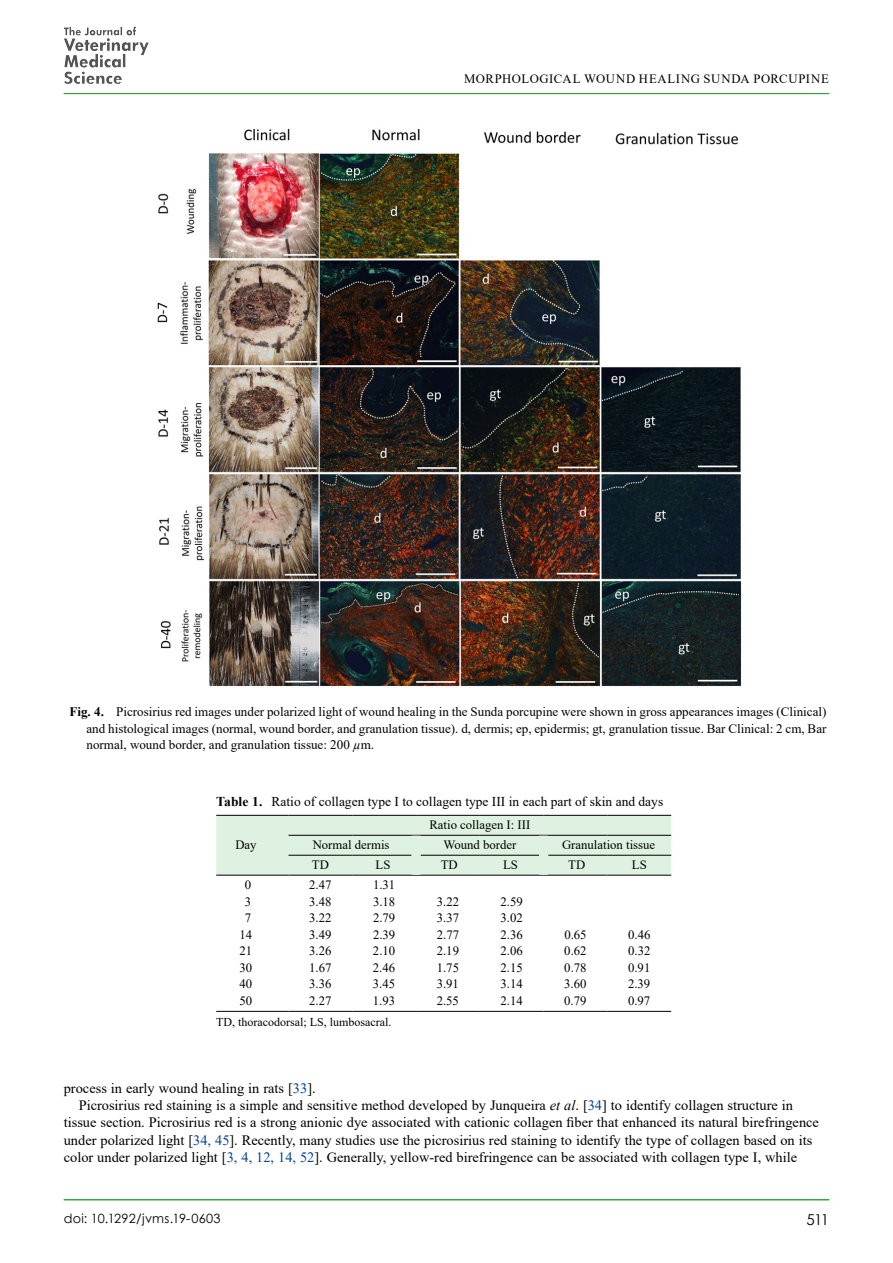
<style>
.page{position:relative;width:893px;height:1263px;background:#fff}
.page>*{position:absolute;margin:0;border:0;box-sizing:border-box;transform-origin:0 0}
.t1{font:15px "Century Gothic";color:#000}
.t2{font:14.25px "Times New Roman";color:#000}
.t3{font:13.5px "Times New Roman";color:#000}
.t4{font:13.05px/16.5px "Times New Roman";color:#000;text-align:justify}
.t5{font:12.75px "Times New Roman";color:#000}
.t6{font:12.75px "Times New Roman";letter-spacing:.05em;color:#000}
.t7{font:12.75px "Century Gothic";letter-spacing:.02em;color:#000}
.t8{font:12px "Times New Roman";color:#000}
.s1{font-weight:700}
.s2{font-style:italic}
.s3{color:#003f98}
</style>
<div class="page">
<img style="left:64px;top:27px;width:74px;height:24px">
<hr style="left:64px;top:93px;width:765px;height:1px;background:#2aa738">
<hr style="left:64px;top:1199px;width:765px;height:1px;background:#2aa738">
<img style="left:157px;top:128px;width:585px;height:559px">
<div style="left:216px;top:816px;width:455px;height:59px;background:#dff2e1"></div>
<hr style="left:216px;top:815px;width:72px;height:1px;background:#000">
<hr style="left:288px;top:815px;width:64px;height:1px;background:#000">
<hr style="left:352px;top:815px;width:64px;height:1px;background:#000">
<hr style="left:416px;top:815px;width:64px;height:1px;background:#000">
<hr style="left:480px;top:815px;width:64px;height:1px;background:#000">
<hr style="left:544px;top:815px;width:63px;height:1px;background:#000">
<hr style="left:607px;top:815px;width:64px;height:1px;background:#000">
<hr style="left:288px;top:835px;width:64px;height:1px;background:#000">
<hr style="left:352px;top:835px;width:64px;height:1px;background:#000">
<hr style="left:416px;top:835px;width:64px;height:1px;background:#000">
<hr style="left:480px;top:835px;width:64px;height:1px;background:#000">
<hr style="left:544px;top:835px;width:63px;height:1px;background:#000">
<hr style="left:607px;top:835px;width:64px;height:1px;background:#000">
<hr style="left:288px;top:855px;width:64px;height:1px;background:#000">
<hr style="left:352px;top:855px;width:60px;height:1px;background:#000">
<hr style="left:421px;top:855px;width:59px;height:1px;background:#000">
<hr style="left:480px;top:855px;width:59px;height:1px;background:#000">
<hr style="left:548px;top:855px;width:59px;height:1px;background:#000">
<hr style="left:607px;top:855px;width:64px;height:1px;background:#000">
<hr style="left:216px;top:875px;width:72px;height:1px;background:#000">
<hr style="left:288px;top:875px;width:64px;height:1px;background:#000">
<hr style="left:352px;top:875px;width:64px;height:1px;background:#000">
<hr style="left:416px;top:875px;width:64px;height:1px;background:#000">
<hr style="left:480px;top:875px;width:64px;height:1px;background:#000">
<hr style="left:544px;top:875px;width:63px;height:1px;background:#000">
<hr style="left:607px;top:875px;width:64px;height:1px;background:#000">
<div style="left:412px;top:836px;width:9px;height:19px;background:#dff2e1"></div>
<div style="left:412px;top:855px;width:9px;height:20px;background:#dff2e1"></div>
<div style="left:539px;top:836px;width:9px;height:19px;background:#dff2e1"></div>
<div style="left:539px;top:855px;width:9px;height:20px;background:#dff2e1"></div>
<hr style="left:216px;top:1011px;width:72px;height:1px;background:#000">
<hr style="left:288px;top:1011px;width:64px;height:1px;background:#000">
<hr style="left:352px;top:1011px;width:64px;height:1px;background:#000">
<hr style="left:416px;top:1011px;width:64px;height:1px;background:#000">
<hr style="left:480px;top:1011px;width:64px;height:1px;background:#000">
<hr style="left:544px;top:1011px;width:63px;height:1px;background:#000">
<hr style="left:607px;top:1011px;width:64px;height:1px;background:#000">
<p class="t6" style="left:464px;top:70px;width:366px">Morphological Wound healing Sunda porcupine</p>
<p class="t4" style="left:87px;top:703px;width:741px;text-indent:-17px"><span class="s1">Fig. 4.</span> Picrosirius red images under polarized light of wound healing in the Sunda porcupine were shown in gross appearances images (Clinical) and histological images (normal, wound border, and granulation tissue). d, dermis; ep, epidermis; gt, granulation tissue. Bar Clinical: 2 cm, Bar normal, wound border, and granulation tissue: 200 <span class="s2">µ</span>m.</p>
<p class="t3" style="left:216px;top:792px;width:449px"><span class="s1">Table 1.</span> Ratio of collagen type I to collagen type III in each part of skin and days</p>
<p class="t5" style="left:235px;top:835px;width:23px">Day</p>
<p class="t5" style="left:429px;top:816px;width:102px">Ratio collagen I: III</p>
<p class="t5" style="left:313px;top:835px;width:78px">Normal dermis</p>
<p class="t5" style="left:443px;top:835px;width:75px">Wound border</p>
<p class="t5" style="left:562px;top:835px;width:95px">Granulation tissue</p>
<p class="t5" style="left:312px;top:855px;width:18px">TD</p>
<p class="t5" style="left:376px;top:855px;width:16px">LS</p>
<p class="t5" style="left:441px;top:855px;width:18px">TD</p>
<p class="t5" style="left:503px;top:855px;width:16px">LS</p>
<p class="t5" style="left:568px;top:855px;width:18px">TD</p>
<p class="t5" style="left:632px;top:855px;width:16px">LS</p>
<p class="t5" style="left:245px;top:876px;width:8px">0</p>
<p class="t5" style="left:309px;top:876px;width:24px">2.47</p>
<p class="t5" style="left:373px;top:876px;width:24px">1.31</p>
<p class="t5" style="left:245px;top:892px;width:8px">3</p>
<p class="t5" style="left:309px;top:892px;width:24px">3.48</p>
<p class="t5" style="left:373px;top:892px;width:24px">3.18</p>
<p class="t5" style="left:437px;top:892px;width:24px">3.22</p>
<p class="t5" style="left:501px;top:892px;width:24px">2.59</p>
<p class="t5" style="left:245px;top:909px;width:8px">7</p>
<p class="t5" style="left:309px;top:909px;width:24px">3.22</p>
<p class="t5" style="left:373px;top:909px;width:24px">2.79</p>
<p class="t5" style="left:437px;top:909px;width:24px">3.37</p>
<p class="t5" style="left:501px;top:909px;width:24px">3.02</p>
<p class="t5" style="left:240px;top:925px;width:14px">14</p>
<p class="t5" style="left:309px;top:925px;width:24px">3.49</p>
<p class="t5" style="left:373px;top:925px;width:24px">2.39</p>
<p class="t5" style="left:437px;top:925px;width:24px">2.77</p>
<p class="t5" style="left:501px;top:925px;width:24px">2.36</p>
<p class="t5" style="left:564px;top:925px;width:24px">0.65</p>
<p class="t5" style="left:628px;top:925px;width:24px">0.46</p>
<p class="t5" style="left:240px;top:942px;width:14px">21</p>
<p class="t5" style="left:309px;top:942px;width:24px">3.26</p>
<p class="t5" style="left:373px;top:942px;width:24px">2.10</p>
<p class="t5" style="left:437px;top:942px;width:24px">2.19</p>
<p class="t5" style="left:500px;top:942px;width:24px">2.06</p>
<p class="t5" style="left:564px;top:942px;width:24px">0.62</p>
<p class="t5" style="left:628px;top:942px;width:24px">0.32</p>
<p class="t5" style="left:240px;top:959px;width:14px">30</p>
<p class="t5" style="left:309px;top:959px;width:24px">1.67</p>
<p class="t5" style="left:373px;top:959px;width:24px">2.46</p>
<p class="t5" style="left:437px;top:959px;width:24px">1.75</p>
<p class="t5" style="left:500px;top:959px;width:24px">2.15</p>
<p class="t5" style="left:564px;top:959px;width:24px">0.78</p>
<p class="t5" style="left:628px;top:959px;width:24px">0.91</p>
<p class="t5" style="left:239px;top:975px;width:14px">40</p>
<p class="t5" style="left:309px;top:975px;width:24px">3.36</p>
<p class="t5" style="left:373px;top:975px;width:24px">3.45</p>
<p class="t5" style="left:437px;top:975px;width:24px">3.91</p>
<p class="t5" style="left:500px;top:975px;width:24px">3.14</p>
<p class="t5" style="left:564px;top:975px;width:24px">3.60</p>
<p class="t5" style="left:628px;top:975px;width:24px">2.39</p>
<p class="t5" style="left:239px;top:992px;width:14px">50</p>
<p class="t5" style="left:309px;top:992px;width:24px">2.27</p>
<p class="t5" style="left:373px;top:992px;width:24px">1.93</p>
<p class="t5" style="left:437px;top:992px;width:24px">2.55</p>
<p class="t5" style="left:500px;top:992px;width:24px">2.14</p>
<p class="t5" style="left:564px;top:992px;width:24px">0.79</p>
<p class="t5" style="left:628px;top:992px;width:24px">0.97</p>
<p class="t8" style="left:216px;top:1013px;width:177px">TD, thoracodorsal; LS, lumbosacral.</p>
<p class="t2" style="left:64px;top:1078px;width:253px">process in early wound healing in rats [<span class="s3">33</span>].</p>
<p class="t2" style="left:79px;top:1095px;width:716px">Picrosirius red staining is a simple and sensitive method developed by Junqueira <span class="s2">et al</span>. [<span class="s3">34</span>] to identify collagen structure in</p>
<p class="t2" style="left:64px;top:1112px;width:757px">tissue section. Picrosirius red is a strong anionic dye associated with cationic collagen fiber that enhanced its natural birefringence</p>
<p class="t2" style="left:64px;top:1130px;width:750px">under polarized light [<span class="s3">34, 45</span>]. Recently, many studies use the picrosirius red staining to identify the type of collagen based on its</p>
<p class="t2" style="left:64px;top:1147px;width:735px">color under polarized light [<span class="s3">3, 4, 12, 14, 52</span>]. Generally, yellow-red birefringence can be associated with collagen type I, while</p>
<p class="t7" style="left:64px;top:1209px;width:158px">doi: 10.1292/jvms.19-0603</p>
<p class="t1" style="left:806px;top:1209px;width:24px">511</p>
</div>
